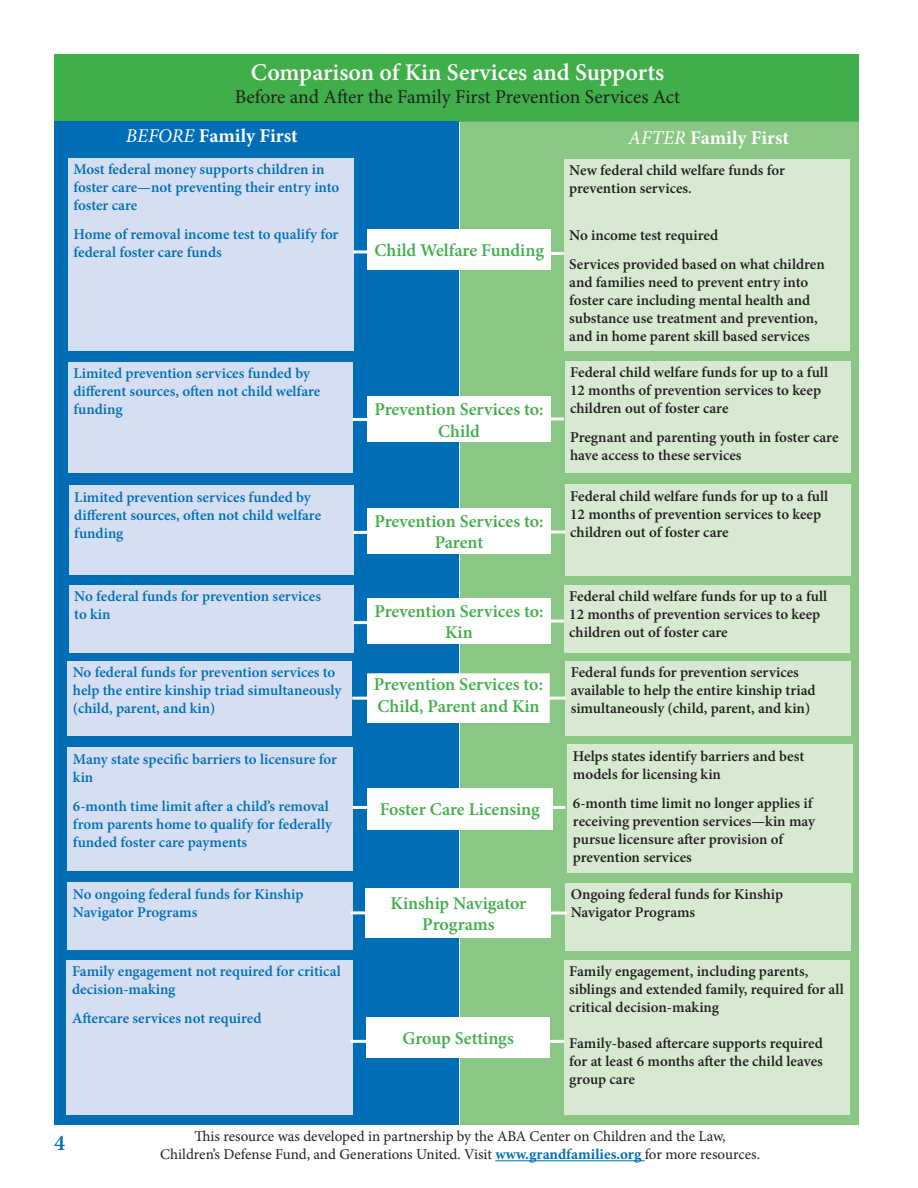
<style>
.page{position:relative;width:918px;height:1188px;background:#fff}
.page>*{position:absolute;margin:0;border:0;box-sizing:border-box;transform-origin:0 0}
.t1{font:600 24px "Minion Pro";color:#fff}
.t2{font:600 22.5px "Minion Pro";color:#006eb6}
.t3{font:19.5px "Minion Pro";color:#231f20}
.t4{font:700 19.5px "Minion Pro";color:#fff}
.t5{font:600 18px/21.6px "Minion Pro";letter-spacing:-.005em;color:#40ae49;text-align:center}
.t6{font:600 15px/18px "Minion Pro";color:#231f20}
.t7{font:600 15px/18px "Minion Pro";color:#006eb6}
.Body_text{font:15px "Minion Pro";color:#231f20}
.s1{font-weight:400;font-style:italic}
.s2{font-weight:700;color:#006eb6}
</style>
<div class="page">
<div style="left:54px;top:54px;width:804px;height:68px;background:#40ae49"></div>
<div style="left:460px;top:122px;width:398px;height:1003px;background:#8bc784"></div>
<div style="left:54px;top:122px;width:404px;height:1003px;background:#006eb6"></div>
<div style="left:367px;top:229px;width:184px;height:41px;background:#fff"></div>
<div style="left:367px;top:397px;width:184px;height:45px;background:#fff"></div>
<div style="left:368px;top:674px;width:181px;height:48px;background:#fff"></div>
<div style="left:367px;top:673px;width:183px;height:50px;border:2px solid #fff"></div>
<div style="left:367px;top:788px;width:185px;height:41px;background:#fff"></div>
<div style="left:366px;top:888px;width:185px;height:50px;background:#fff"></div>
<div style="left:68px;top:158px;width:285px;height:193px;background:#d5dff1"></div>
<div style="left:564px;top:159px;width:286px;height:192px;background:#d8e9d2"></div>
<div style="left:68px;top:362px;width:285px;height:110px;background:#d5dff1"></div>
<div style="left:565px;top:361px;width:285px;height:111px;background:#d8e9d2"></div>
<div style="left:69px;top:486px;width:285px;height:89px;background:#d5dff1"></div>
<div style="left:565px;top:485px;width:286px;height:91px;background:#d8e9d2"></div>
<div style="left:564px;top:585px;width:286px;height:68px;background:#d8e9d2"></div>
<hr style="left:353px;top:250px;width:17px;height:3px;background:#fff">
<hr style="left:545px;top:252px;width:19px;height:3px;background:#fff">
<div style="left:69px;top:585px;width:285px;height:68px;background:#d5dff1"></div>
<div style="left:565px;top:661px;width:286px;height:74px;background:#d8e9d2"></div>
<div style="left:67px;top:661px;width:285px;height:74px;background:#d5dff1"></div>
<div style="left:68px;top:747px;width:285px;height:124px;background:#d5dff1"></div>
<div style="left:565px;top:883px;width:286px;height:67px;background:#d8e9d2"></div>
<div style="left:68px;top:883px;width:285px;height:67px;background:#d5dff1"></div>
<div style="left:564px;top:960px;width:285px;height:155px;background:#d8e9d2"></div>
<div style="left:67px;top:960px;width:286px;height:155px;background:#d5dff1"></div>
<div style="left:367px;top:508px;width:184px;height:46px;background:#fff"></div>
<div style="left:367px;top:598px;width:184px;height:46px;background:#fff"></div>
<hr style="left:353px;top:418px;width:19px;height:3px;background:#fff">
<hr style="left:542px;top:417px;width:22px;height:3px;background:#fff">
<hr style="left:353px;top:531px;width:19px;height:3px;background:#fff">
<hr style="left:547px;top:530px;width:18px;height:3px;background:#fff">
<hr style="left:353px;top:621px;width:19px;height:3px;background:#fff">
<hr style="left:545px;top:620px;width:19px;height:3px;background:#fff">
<hr style="left:352px;top:697px;width:19px;height:3px;background:#fff">
<hr style="left:547px;top:697px;width:18px;height:3px;background:#fff">
<hr style="left:353px;top:806px;width:19px;height:3px;background:#fff">
<hr style="left:547px;top:806px;width:18px;height:3px;background:#fff">
<hr style="left:351px;top:911px;width:18px;height:3px;background:#fff">
<hr style="left:548px;top:912px;width:19px;height:3px;background:#fff">
<hr style="left:351px;top:1040px;width:18px;height:3px;background:#fff">
<hr style="left:545px;top:1040px;width:19px;height:3px;background:#fff">
<div style="left:366px;top:1017px;width:184px;height:41px;background:#fff"></div>
<div style="left:568px;top:745px;width:285px;height:128px;background:#d8e9d2"></div>
<hr style="left:495px;top:1160px;width:150px;height:1px;background:#006eb6">
<p class="t1" style="left:251px;top:56px;width:415px">Comparison of Kin Services and Supports</p>
<p class="t3" style="left:235px;top:84px;width:447px">Before and After the Family First Prevention Services Act</p>
<p class="t4" style="left:126px;top:122px;width:173px"><span class="s1">BEFORE</span> Family First</p>
<p class="t4" style="left:628px;top:124px;width:162px"><span class="s1">AFTER</span> Family First</p>
<p class="t7" style="left:73px;top:160px;width:267px">Most federal money supports children in foster care—not preventing their entry into foster care</p>
<p class="t7" style="left:73px;top:225px;width:267px">Home of removal income test to qualify for federal foster care funds</p>
<p class="t5" style="left:374px;top:240px;width:171px">Child Welfare Funding</p>
<p class="t6" style="left:569px;top:161px;width:217px">New federal child welfare funds for prevention services.</p>
<p class="t6" style="left:569px;top:226px;width:150px">No income test required</p>
<p class="t6" style="left:569px;top:255px;width:257px">Services provided based on what children and families need to prevent entry into foster care including mental health and substance use treatment and prevention, and in home parent skill based services</p>
<p class="t7" style="left:73px;top:364px;width:248px">Limited prevention services funded by different sources, often not child welfare funding</p>
<p class="t6" style="left:570px;top:363px;width:260px">Federal child welfare funds for up to a full<br>12 months of prevention services to keep</p>
<p class="t6" style="left:570px;top:399px;width:160px">children out of foster care</p>
<p class="t6" style="left:570px;top:428px;width:270px">Pregnant and parenting youth in foster care have access to these services</p>
<p class="t5" style="left:374px;top:399px;width:171px">Prevention Services to:</p>
<p class="t5" style="left:438px;top:420px;width:43px">Child</p>
<p class="t7" style="left:74px;top:488px;width:248px">Limited prevention services funded by different sources, often not child welfare funding</p>
<p class="t6" style="left:570px;top:487px;width:260px">Federal child welfare funds for up to a full<br>12 months of prevention services to keep children out of foster care</p>
<p class="t5" style="left:374px;top:510px;width:171px">Prevention Services to:</p>
<p class="t5" style="left:435px;top:532px;width:50px">Parent</p>
<p class="t7" style="left:74px;top:588px;width:248px">No federal funds for prevention services</p>
<p class="t7" style="left:74px;top:606px;width:38px">to kin</p>
<p class="t7" style="left:73px;top:663px;width:270px">No federal funds for prevention services to help the entire kinship triad simultaneously (child, parent, and kin)</p>
<p class="t7" style="left:73px;top:750px;width:266px">Many state specific barriers to licensure for kin</p>
<p class="t7" style="left:73px;top:797px;width:261px">6-month time limit after a child’s removal from parents home to qualify for federally funded foster care payments</p>
<p class="t7" style="left:73px;top:885px;width:232px">No ongoing federal funds for Kinship<br>Navigator Programs</p>
<p class="t7" style="left:72px;top:963px;width:270px">Family engagement not required for critical decision-making</p>
<p class="t7" style="left:72px;top:1009px;width:191px">Aftercare services not required</p>
<p class="t5" style="left:374px;top:600px;width:171px">Prevention Services to:</p>
<p class="t5" style="left:445px;top:622px;width:29px">Kin</p>
<p class="t5" style="left:374px;top:673px;width:171px">Prevention Services to:</p>
<p class="t5" style="left:377px;top:695px;width:164px">Child, Parent and Kin</p>
<p class="t5" style="left:380px;top:799px;width:162px">Foster Care Licensing</p>
<p class="t5" style="left:391px;top:892px;width:137px">Kinship Navigator<br>Programs</p>
<p class="t5" style="left:403px;top:1027px;width:113px">Group Settings</p>
<p class="t6" style="left:569px;top:588px;width:260px">Federal child welfare funds for up to a full<br>12 months of prevention services to keep children out of foster care</p>
<p class="t6" style="left:571px;top:663px;width:246px">Federal funds for prevention services available to help the entire kinship triad simultaneously (child, parent, and kin)</p>
<p class="t6" style="left:573px;top:747px;width:233px">Helps states identify barriers and best models for licensing kin</p>
<p class="t6" style="left:573px;top:794px;width:244px">6-month time limit no longer applies if receiving prevention services—kin may pursue licensure after provision of prevention services</p>
<p class="t6" style="left:571px;top:885px;width:214px">Ongoing federal funds for Kinship<br>Navigator Programs</p>
<p class="t6" style="left:569px;top:963px;width:276px">Family engagement, including parents, siblings and extended family, required for all critical decision-making</p>
<p class="t6" style="left:569px;top:1035px;width:255px;text-align:justify">Family-based aftercare supports required for at least 6 months after the child leaves group care</p>
<h2 class="t2" style="left:54px;top:1128px;width:13px">4</h2>
<p class="Body_text" style="left:194px;top:1126px;width:533px">This resource was developed in partnership by the ABA Center on Children and the Law,</p>
<p class="Body_text" style="left:160px;top:1144px;width:602px">Children’s Defense Fund, and Generations United. Visit <span class="s2">www.grandfamilies.org</span> for more resources.</p>
</div>
